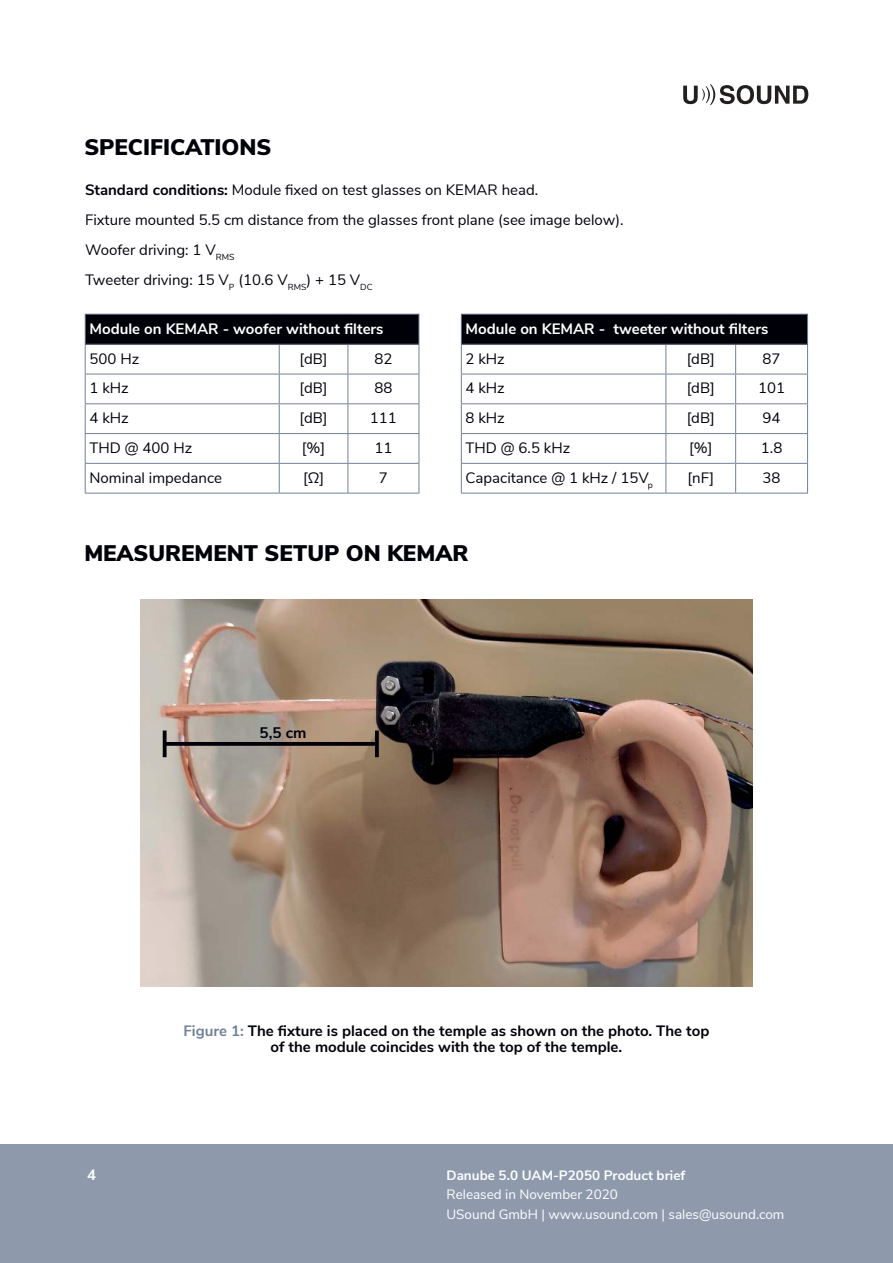
<style>
.page{position:relative;width:893px;height:1263px;background:#fff}
.page>*{position:absolute;margin:0;border:0;box-sizing:border-box;transform-origin:0 0}
.t1{font:900 22.5px "Nunito Sans";color:#000009}
.t2{font:700 15.3px "Nunito Sans";color:#000009}
.t3{font:15px/30px "Nunito Sans";color:#000009}
.t4{font:700 15px/16.5px "Nunito Sans";color:#000009;text-align:center}
.t5{font:700 15px "Nunito Sans";color:#fff}
.t6{font:13.5px/19.5px "Nunito Sans";color:#fff}
.t7{font:700 13.5px "Nunito Sans";color:#fff}
.s1{font-weight:700}
.s2{color:#728198}
</style>
<div class="page">
<div style="left:0;top:1144px;width:893px;height:119px;background:#8e9aac"></div>
<svg style="left:683px;top:84px;width:125px;height:21px"></svg>
<div style="left:85px;top:314px;width:334px;height:30px;background:#000009"></div>
<hr style="left:85px;top:314px;width:194px;height:1px;background:#728198">
<hr style="left:279px;top:314px;width:69px;height:1px;background:#728198">
<hr style="left:348px;top:314px;width:71px;height:1px;background:#728198">
<hr style="left:85px;top:344px;width:194px;height:1px;background:#728198">
<hr style="left:279px;top:344px;width:69px;height:1px;background:#728198">
<hr style="left:348px;top:344px;width:71px;height:1px;background:#728198">
<hr style="left:85px;top:374px;width:194px;height:1px;background:#728198">
<hr style="left:279px;top:374px;width:69px;height:1px;background:#728198">
<hr style="left:348px;top:374px;width:71px;height:1px;background:#728198">
<hr style="left:85px;top:403px;width:194px;height:1px;background:#728198">
<hr style="left:279px;top:403px;width:69px;height:1px;background:#728198">
<hr style="left:348px;top:403px;width:71px;height:1px;background:#728198">
<hr style="left:85px;top:433px;width:194px;height:1px;background:#728198">
<hr style="left:279px;top:433px;width:69px;height:1px;background:#728198">
<hr style="left:348px;top:433px;width:71px;height:1px;background:#728198">
<hr style="left:85px;top:463px;width:194px;height:1px;background:#728198">
<svg style="left:85px;top:315px;width:1px;height:178px"></svg>
<hr style="left:279px;top:463px;width:69px;height:1px;background:#728198">
<svg style="left:279px;top:345px;width:1px;height:148px"></svg>
<hr style="left:348px;top:463px;width:71px;height:1px;background:#728198">
<svg style="left:348px;top:345px;width:1px;height:148px"></svg>
<svg style="left:419px;top:315px;width:1px;height:178px"></svg>
<hr style="left:85px;top:493px;width:194px;height:1px;background:#728198">
<hr style="left:279px;top:493px;width:69px;height:1px;background:#728198">
<hr style="left:348px;top:493px;width:71px;height:1px;background:#728198">
<div style="left:461px;top:314px;width:346px;height:30px;background:#000009"></div>
<hr style="left:461px;top:314px;width:205px;height:1px;background:#728198">
<hr style="left:666px;top:314px;width:70px;height:1px;background:#728198">
<hr style="left:736px;top:314px;width:72px;height:1px;background:#728198">
<hr style="left:461px;top:344px;width:205px;height:1px;background:#728198">
<hr style="left:666px;top:344px;width:70px;height:1px;background:#728198">
<hr style="left:736px;top:344px;width:72px;height:1px;background:#728198">
<hr style="left:461px;top:374px;width:205px;height:1px;background:#728198">
<hr style="left:666px;top:374px;width:70px;height:1px;background:#728198">
<hr style="left:736px;top:374px;width:72px;height:1px;background:#728198">
<hr style="left:461px;top:403px;width:205px;height:1px;background:#728198">
<hr style="left:666px;top:403px;width:70px;height:1px;background:#728198">
<hr style="left:736px;top:403px;width:72px;height:1px;background:#728198">
<hr style="left:461px;top:433px;width:205px;height:1px;background:#728198">
<hr style="left:666px;top:433px;width:70px;height:1px;background:#728198">
<hr style="left:736px;top:433px;width:72px;height:1px;background:#728198">
<hr style="left:461px;top:463px;width:205px;height:1px;background:#728198">
<svg style="left:461px;top:315px;width:1px;height:178px"></svg>
<hr style="left:666px;top:463px;width:70px;height:1px;background:#728198">
<svg style="left:665px;top:345px;width:1px;height:148px"></svg>
<hr style="left:736px;top:463px;width:72px;height:1px;background:#728198">
<svg style="left:735px;top:345px;width:1px;height:148px"></svg>
<svg style="left:807px;top:315px;width:1px;height:178px"></svg>
<hr style="left:461px;top:493px;width:205px;height:1px;background:#728198">
<hr style="left:666px;top:493px;width:70px;height:1px;background:#728198">
<hr style="left:736px;top:493px;width:72px;height:1px;background:#728198">
<img style="left:140px;top:599px;width:613px;height:387px">
<svg style="left:163px;top:730px;width:4px;height:27px"></svg>
<svg style="left:375px;top:730px;width:4px;height:27px"></svg>
<svg style="left:165px;top:742px;width:212px;height:4px"></svg>
<h1 class="t1" style="left:84px;top:138px;width:189px">SPECIFICATIONS</h1>
<p class="t3" style="left:85px;top:174px;width:540px"><span class="s1">Standard conditions:</span> Module 昀椀xed on test glasses on KEMAR head.<br>Fixture mounted 5.5 cm distance from the glasses front plane (see image below).<br>Woofer driving: 1 V<sub>RMS<br></sub>Tweeter driving: 15 V<sub>P</sub> (10.6 V<sub>RMS</sub>) + 15 V<sub>DC</sub></p>
<p class="t5" style="left:89px;top:317px;width:296px">Module on KEMAR - woofer without 昀椀lters</p>
<p class="t3" style="left:89px;top:344px;width:51px">500 Hz</p>
<p class="t3" style="left:299px;top:344px;width:30px">[dB]</p>
<p class="t3" style="left:374px;top:344px;width:19px">82</p>
<p class="t3" style="left:89px;top:374px;width:41px">1 kHz</p>
<p class="t3" style="left:299px;top:374px;width:30px">[dB]</p>
<p class="t3" style="left:374px;top:374px;width:19px">88</p>
<p class="t3" style="left:89px;top:404px;width:41px">4 kHz</p>
<p class="t3" style="left:299px;top:404px;width:30px">[dB]</p>
<p class="t3" style="left:370px;top:404px;width:28px">111</p>
<p class="t3" style="left:89px;top:434px;width:104px">THD @ 400 Hz</p>
<p class="t3" style="left:302px;top:434px;width:25px">[%]</p>
<p class="t3" style="left:374px;top:434px;width:19px">11</p>
<p class="t3" style="left:89px;top:463px;width:134px">Nominal impedance</p>
<p class="t3" style="left:303px;top:462px;width:23px">[Ω]</p>
<p class="t3" style="left:379px;top:463px;width:11px">7</p>
<p class="t5" style="left:466px;top:317px;width:304px">Module on KEMAR - tweeter without 昀椀lters</p>
<p class="t3" style="left:466px;top:344px;width:41px">2 kHz</p>
<p class="t3" style="left:687px;top:344px;width:30px">[dB]</p>
<p class="t3" style="left:763px;top:344px;width:19px">87</p>
<p class="t3" style="left:466px;top:374px;width:41px">4 kHz</p>
<p class="t3" style="left:687px;top:374px;width:30px">[dB]</p>
<p class="t3" style="left:758px;top:374px;width:28px">101</p>
<p class="t3" style="left:466px;top:404px;width:41px">8 kHz</p>
<p class="t3" style="left:687px;top:404px;width:30px">[dB]</p>
<p class="t3" style="left:763px;top:404px;width:19px">94</p>
<p class="t3" style="left:466px;top:434px;width:106px">THD @ 6.5 kHz</p>
<p class="t3" style="left:689px;top:434px;width:25px">[%]</p>
<p class="t3" style="left:761px;top:434px;width:23px">1.8</p>
<p class="t3" style="left:466px;top:463px;width:189px">Capacitance @ 1 kHz / 15V<sub>p</sub></p>
<p class="t3" style="left:687px;top:463px;width:28px">[nF]</p>
<p class="t3" style="left:763px;top:463px;width:19px">38</p>
<h1 class="t1" style="left:84px;top:545px;width:386px">MEASUREMENT SETUP ON KEMAR</h1>
<p class="t2" style="left:260px;top:727px;width:48px">5,5 cm</p>
<p class="t5" style="left:87px;top:1169px;width:11px">4</p>
<p class="t4" style="left:183px;top:1021px;width:527px"><span class="s2">Figure 1:</span> The 昀椀xture is placed on the temple as shown on the photo. The top of the module coincides with the top of the temple.</p>
<p class="t7" style="left:446px;top:1170px;width:240px">Danube 5.0 UAM-P2050 Product brief</p>
<p class="t6" style="left:446px;top:1186px;width:339px">Released in November 2020<br>USound GmbH | www.usound.com | sales@usound.com</p>
</div>
